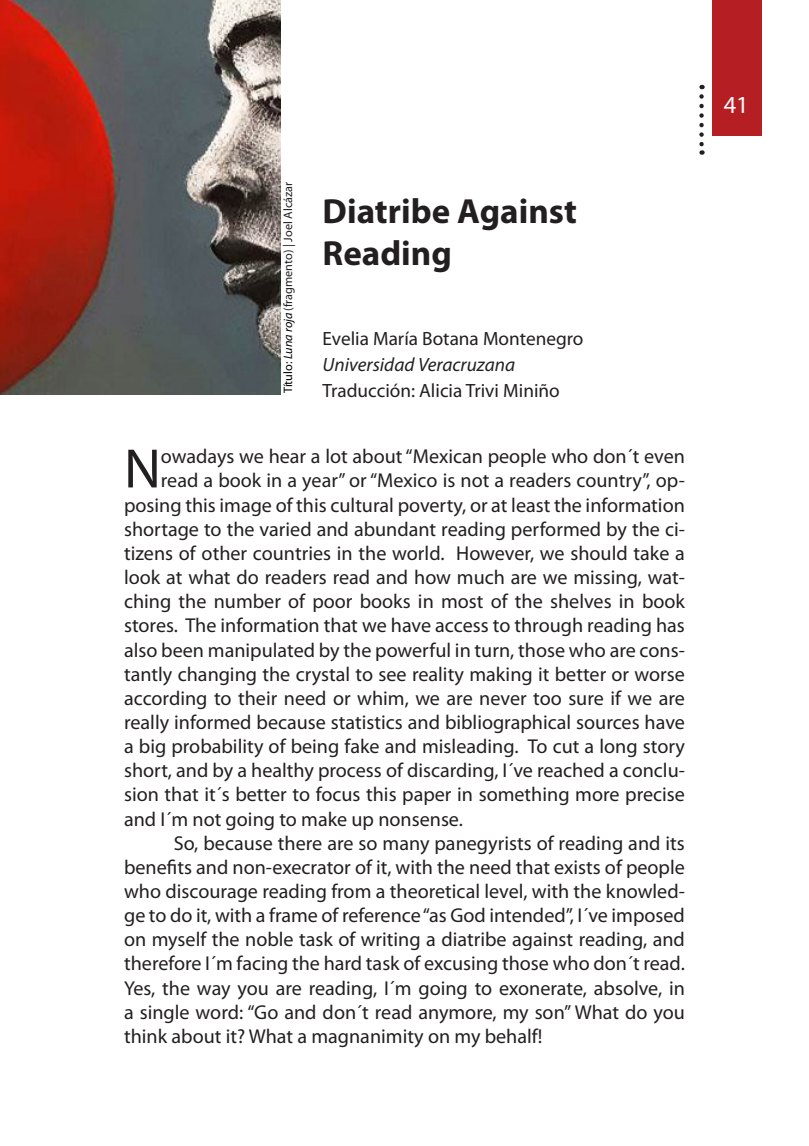
<style>
.page{position:relative;width:809px;height:1146px;background:#fff}
.page>*{position:absolute;margin:0;border:0;box-sizing:border-box;transform-origin:0 0}
.SINSAN_Capital{font:56px "Myriad Pro";color:#231f20}
.TÍTULO{font:700 35px "Myriad Pro";color:#231f20}
.t1{font:24.5px "Myriad Pro";color:#fcfcfc}
.SINSAN_Capital-2{font:20.12px "Myriad Pro";color:#231f20}
.TEXTO{font:20.12px/24.2px "Myriad Pro";color:#231f20;text-align:justify}
.AUTOR{font:19.25px "Myriad Pro";color:#231f20}
.AUTOR-Institut{font:italic 19.25px "Myriad Pro";color:#231f20}
.PIE{font:12.25px "Myriad Pro";color:#231f20}
.s1{color:#000}
.s2{font-style:italic;color:#000}
</style>
<div class="page">
<div style="left:712px;top:0;width:49px;height:136px;background:#b51f23"></div>
<svg style="left:699px;top:96px;width:4px;height:59px"></svg>
<img style="left:0;top:0;width:280px;height:395px">
<p class="PIE" style="left:280px;top:393px;width:213px;rotate:-90deg"><span class="s1">Título:</span> <span class="s2">Luna roja</span> (fragmento) | Joel Alcázar</p>
<p class="TÍTULO" style="left:322px;top:188px;width:256px">Diatribe Against</p>
<p class="TÍTULO" style="left:322px;top:230px;width:131px">Reading</p>
<p class="AUTOR" style="left:322px;top:327px;width:262px">Evelia María Botana Montenegro</p>
<p class="AUTOR-Institut" style="left:322px;top:353px;width:194px">Universidad Veracruzana</p>
<p class="AUTOR" style="left:322px;top:379px;width:239px">Traducción: Alicia Trivi Miniño</p>
<p class="SINSAN_Capital" style="left:124px;top:434px;width:38px">N</p>
<p class="SINSAN_Capital-2" style="left:161px;top:444px;width:525px">owadays we hear a lot about “Mexican people who don´t even</p>
<p class="SINSAN_Capital-2" style="left:161px;top:468px;width:525px">read a book in a year” or “Mexico is not a readers country”, op-</p>
<p class="SINSAN_Capital-2" style="left:124px;top:492px;width:562px">posing this image of this cultural poverty, or at least the information</p>
<p class="SINSAN_Capital-2" style="left:124px;top:517px;width:562px">shortage to the varied and abundant reading performed by the ci-</p>
<p class="SINSAN_Capital-2" style="left:124px;top:541px;width:562px">tizens of other countries in the world. However, we should take a</p>
<p class="SINSAN_Capital-2" style="left:124px;top:565px;width:562px">look at what do readers read and how much are we missing, wat-</p>
<p class="SINSAN_Capital-2" style="left:124px;top:589px;width:562px">ching the number of poor books in most of the shelves in book</p>
<p class="SINSAN_Capital-2" style="left:124px;top:613px;width:562px">stores. The information that we have access to through reading has</p>
<p class="SINSAN_Capital-2" style="left:124px;top:637px;width:562px">also been manipulated by the powerful in turn, those who are cons-</p>
<p class="SINSAN_Capital-2" style="left:124px;top:661px;width:562px">tantly changing the crystal to see reality making it better or worse</p>
<p class="SINSAN_Capital-2" style="left:124px;top:686px;width:562px">according to their need or whim, we are never too sure if we are</p>
<p class="SINSAN_Capital-2" style="left:124px;top:710px;width:562px">really informed because statistics and bibliographical sources have</p>
<p class="SINSAN_Capital-2" style="left:124px;top:734px;width:562px">a big probability of being fake and misleading. To cut a long story</p>
<p class="SINSAN_Capital-2" style="left:124px;top:758px;width:562px">short, and by a healthy process of discarding, I´ve reached a conclu-</p>
<p class="SINSAN_Capital-2" style="left:124px;top:782px;width:562px">sion that it´s better to focus this paper in something more precise</p>
<p class="SINSAN_Capital-2" style="left:124px;top:806px;width:340px">and I´m not going to make up nonsense.</p>
<p class="TEXTO" style="left:124px;top:831px;width:562px;text-indent:50px">So, because there are so many panegyrists of reading and its benefits and non-execrator of it, with the need that exists of people who discourage reading from a theoretical level, with the knowled&shy;ge to do it, with a frame of reference “as God intended”, I´ve imposed on myself the noble task of writing a diatribe against reading, and therefore I´m facing the hard task of excusing those who don´t read.<br>Yes, the way you are reading, I´m going to exonerate, absolve, in a single word: “Go and don´t read anymore, my son” What do you think about it? What a magnanimity on my behalf!</p>
<p class="t1" style="left:723px;top:90px;width:27px">41</p>
</div>
